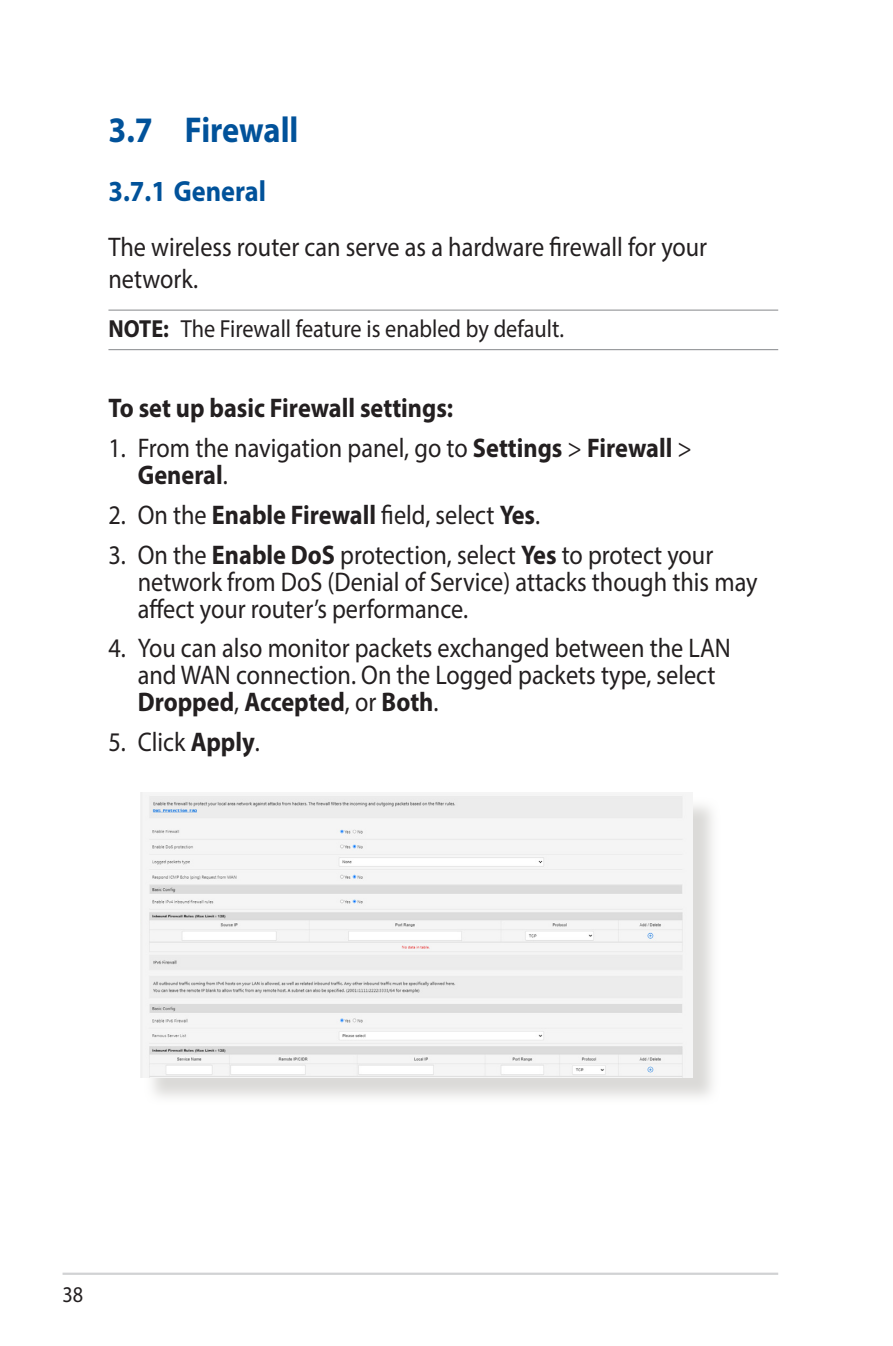
<style>
.page{position:relative;width:893px;height:1346px;background:#fff}
.page>*{position:absolute;margin:0;border:0;box-sizing:border-box;transform-origin:0 0}
.t1{font:700 36px "Myriad Pro";letter-spacing:-.005em;color:#01529a;scale:.9 1}
.t2{font:700 29.25px "Myriad Pro";color:#01529a;scale:.9 1}
.t3{font:27px/27px "Myriad Pro";color:#231f20;scale:.9 1}
.t4{font:700 27px "Myriad Pro";color:#231f20;scale:.9 1}
.t5{font:24.75px "Myriad Pro";color:#231f20;scale:.9 1}
.t6{font:22.5px "Myriad Pro";color:#231f20;scale:.9 1}
.s1{font-weight:700}
</style>
<div class="page">
<hr style="left:63px;top:1272px;width:715px;height:3px;background:#d1d2d4">
<hr style="left:108px;top:310px;width:670px;height:1px;background:#939598">
<hr style="left:108px;top:349px;width:670px;height:1px;background:#939598">
<div style="left:144px;top:796px;width:576px;height:310px;background:#cfcecb;opacity:.75"></div>
<img style="left:140px;top:793px;width:553px;height:285px">
<h1 class="t1" style="left:108px;top:106px;width:213px">3.7 Firewall</h1>
<p class="t2" style="left:108px;top:172px;width:176px">3.7.1 General</p>
<p class="t3" style="left:108px;top:230px;width:667px;line-height:32.4px">The wireless router can serve as a hardware firewall for your network.</p>
<p class="t5" style="left:108px;top:314px;width:508px"><span class="s1">NOTE:</span> The Firewall feature is enabled by default.</p>
<p class="t4" style="left:108px;top:390px;width:385px">To set up basic Firewall settings:</p>
<p class="t3" style="left:138px;top:434px;width:617px;text-indent:-29px">1. From the navigation panel, go to <span class="s1">Settings</span> &gt; <span class="s1">Firewall</span> &gt;<br><span class="s1">General</span>.</p>
<p class="t3" style="left:108px;top:501px;width:481px">2. On the <span class="s1">Enable Firewall</span> field, select <span class="s1">Yes</span>.</p>
<p class="t3" style="left:138px;top:540px;width:690px;text-indent:-29px">3. On the <span class="s1">Enable DoS</span> protection, select <span class="s1">Yes</span> to protect your network from DoS (Denial of Service) attacks though this may affect your router’s performance.</p>
<p class="t3" style="left:138px;top:634px;width:661px;text-indent:-29px">4. You can also monitor packets exchanged between the LAN and WAN connection. On the Logged packets type, select<br><span class="s1">Dropped</span>, <span class="s1">Accepted</span>, or <span class="s1">Both</span>.</p>
<p class="t3" style="left:108px;top:728px;width:170px">5. Click <span class="s1">Apply</span>.</p>
<p class="t6" style="left:63px;top:1281px;width:25px">38</p>
</div>
